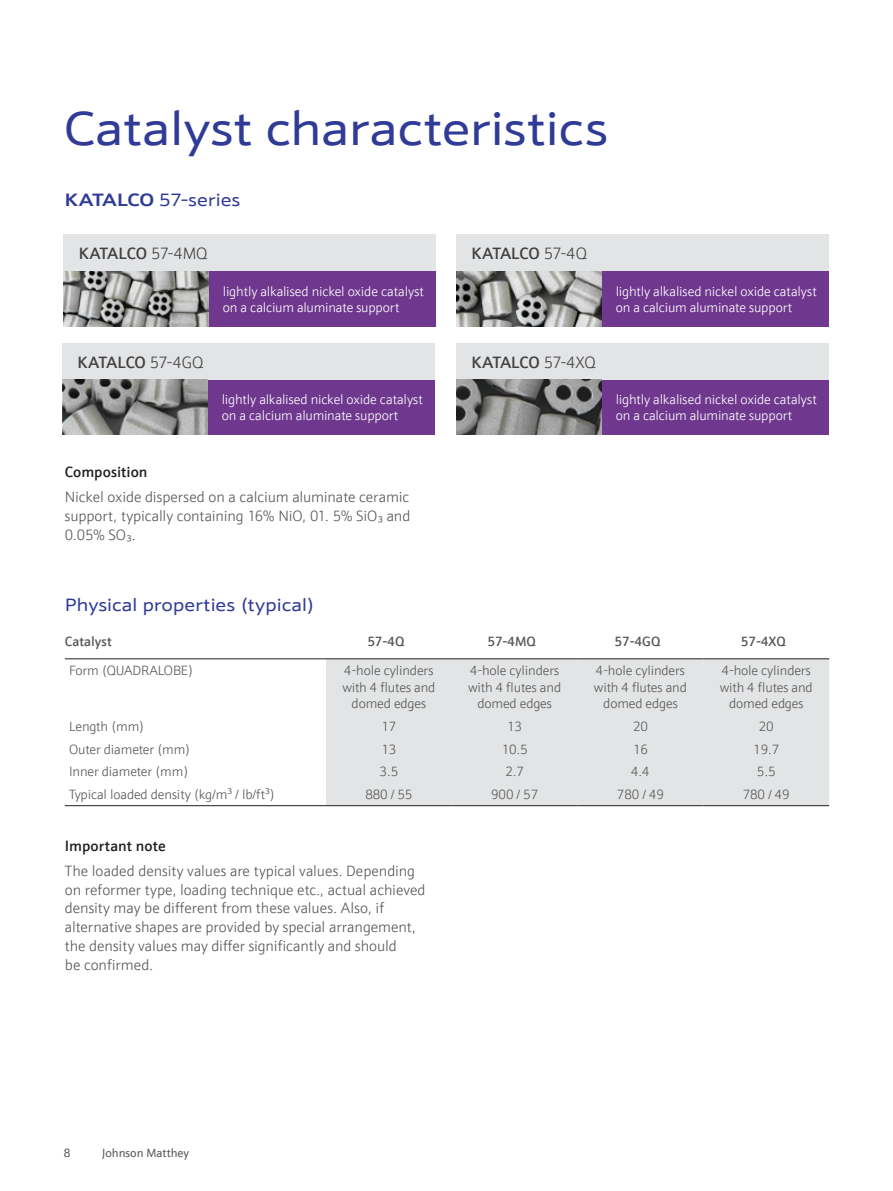
<style>
.page{position:relative;width:893px;height:1191px;background:#fff}
.page>*{position:absolute;margin:0;border:0;box-sizing:border-box;transform-origin:0 0}
.t1{font:48px "JM Sans Extended";letter-spacing:-.02em;color:#303b97}
.BODY_COPY{font:18px "JM Sans Extended";letter-spacing:-.01em;color:#303b97}
.BODY_COPY-2{font:500 16.5px "JM Sans";letter-spacing:-.01em;color:#414142}
.t2{font:300 15px/18.8px "JM Sans";letter-spacing:-.005em;color:#585857;text-align:justify}
.t3{font:500 15px "JM Sans";color:#231f20}
.t4{font:300 13.5px/16.2px "JM Sans";letter-spacing:-.01em;color:#585857;text-align:center}
.BODY_COPY-3{font:300 13.5px/16.2px "JM Sans";letter-spacing:-.015em;color:#fff}
.t5{font:500 13.5px "JM Sans";color:#585857}
.t6{font:12px "JM Sans";color:#585857}
.s1{font-weight:700}
.s2{font-weight:300}
</style>
<div class="page">
<div style="left:208px;top:271px;width:228px;height:55px;background:#6f388e"></div>
<div style="left:64px;top:235px;width:372px;height:36px;background:#e3e4e5"></div>
<img style="left:64px;top:271px;width:144px;height:55px">
<div style="left:207px;top:379px;width:228px;height:56px;background:#6f388e"></div>
<div style="left:63px;top:343px;width:372px;height:36px;background:#e3e4e5"></div>
<img style="left:63px;top:379px;width:144px;height:56px">
<div style="left:601px;top:271px;width:228px;height:55px;background:#6f388e"></div>
<div style="left:457px;top:235px;width:372px;height:36px;background:#e3e4e5"></div>
<img style="left:457px;top:271px;width:144px;height:55px">
<div style="left:601px;top:379px;width:228px;height:56px;background:#6f388e"></div>
<div style="left:457px;top:343px;width:372px;height:36px;background:#e3e4e5"></div>
<img style="left:457px;top:379px;width:144px;height:56px">
<svg style="left:65px;top:659px;width:261px;height:1px"></svg>
<div style="left:326px;top:659px;width:503px;height:146px;background:#e3e4e5"></div>
<hr style="left:65px;top:658px;width:261px;height:1px;background:#231f20">
<hr style="left:326px;top:658px;width:126px;height:1px;background:#231f20">
<hr style="left:452px;top:658px;width:126px;height:1px;background:#231f20">
<hr style="left:578px;top:658px;width:125px;height:1px;background:#231f20">
<hr style="left:703px;top:658px;width:126px;height:1px;background:#231f20">
<hr style="left:65px;top:805px;width:261px;height:1px;background:#231f20">
<hr style="left:326px;top:805px;width:126px;height:1px;background:#231f20">
<hr style="left:452px;top:805px;width:126px;height:1px;background:#231f20">
<hr style="left:578px;top:805px;width:125px;height:1px;background:#231f20">
<hr style="left:703px;top:805px;width:126px;height:1px;background:#231f20">
<p class="t1" style="left:64px;top:100px;width:546px">Catalyst characteristics</p>
<p class="BODY_COPY" style="left:65px;top:190px;width:177px"><span class="s1">KATALCO</span> 57-series</p>
<p class="BODY_COPY-2" style="left:79px;top:243px;width:130px">KATALCO <span class="s2">57-4MQ</span></p>
<p class="BODY_COPY-3" style="left:223px;top:283px;width:203px">lightly alkalised nickel oxide catalyst on a calcium aluminate support</p>
<p class="BODY_COPY-2" style="left:78px;top:351px;width:127px">KATALCO <span class="s2">57-4GQ</span></p>
<p class="BODY_COPY-3" style="left:222px;top:391px;width:203px">lightly alkalised nickel oxide catalyst on a calcium aluminate support</p>
<p class="t3" style="left:65px;top:462px;width:84px">Composition</p>
<p class="t2" style="left:65px;top:488px;width:347px">Nickel oxide dispersed on a calcium aluminate ceramic support, typically containing 16% NiO, 01. 5% SiO₃ and 0.05% SO₃.</p>
<p class="BODY_COPY" style="left:65px;top:594px;width:252px">Physical properties (typical)</p>
<p class="BODY_COPY-2" style="left:471px;top:243px;width:117px">KATALCO <span class="s2">57-4Q</span></p>
<p class="BODY_COPY-2" style="left:471px;top:351px;width:126px">KATALCO <span class="s2">57-4XQ</span></p>
<p class="BODY_COPY-3" style="left:616px;top:283px;width:203px">lightly alkalised nickel oxide catalyst on a calcium aluminate support</p>
<p class="BODY_COPY-3" style="left:616px;top:391px;width:203px">lightly alkalised nickel oxide catalyst on a calcium aluminate support</p>
<p class="t5" style="left:65px;top:633px;width:49px">Catalyst</p>
<p class="t5" style="left:367px;top:633px;width:38px">57-4Q</p>
<p class="t5" style="left:487px;top:633px;width:50px">57-4MQ</p>
<p class="t5" style="left:615px;top:633px;width:47px">57-4GQ</p>
<p class="t5" style="left:741px;top:633px;width:46px">57-4XQ</p>
<p class="t4" style="left:69px;top:662px;width:126px">Form (QUADRALOBE)</p>
<p class="t4" style="left:342px;top:662px;width:95px">4-hole cylinders with 4 flutes and domed edges</p>
<p class="t4" style="left:468px;top:662px;width:95px">4-hole cylinders with 4 flutes and domed edges</p>
<p class="t4" style="left:594px;top:662px;width:95px">4-hole cylinders with 4 flutes and domed edges</p>
<p class="t4" style="left:720px;top:662px;width:95px">4-hole cylinders with 4 flutes and domed edges</p>
<p class="t4" style="left:69px;top:718px;width:77px">Length (mm)</p>
<p class="t4" style="left:381px;top:718px;width:16px">17</p>
<p class="t4" style="left:507px;top:718px;width:16px">13</p>
<p class="t4" style="left:633px;top:718px;width:16px">20</p>
<p class="t4" style="left:759px;top:718px;width:16px">20</p>
<p class="t4" style="left:69px;top:740px;width:123px">Outer diameter (mm)</p>
<p class="t4" style="left:381px;top:740px;width:16px">13</p>
<p class="t4" style="left:502px;top:740px;width:28px">10.5</p>
<p class="t4" style="left:633px;top:740px;width:16px">16</p>
<p class="t4" style="left:753px;top:740px;width:28px">19.7</p>
<p class="t4" style="left:69px;top:763px;width:121px">Inner diameter (mm)</p>
<p class="t4" style="left:380px;top:763px;width:20px">3.5</p>
<p class="t4" style="left:505px;top:763px;width:20px">2.7</p>
<p class="t4" style="left:631px;top:763px;width:20px">4.4</p>
<p class="t4" style="left:757px;top:763px;width:20px">5.5</p>
<p class="t4" style="left:69px;top:786px;width:208px">Typical loaded density (kg/m³ / lb/ft³)</p>
<p class="t4" style="left:365px;top:786px;width:49px">880 / 55</p>
<p class="t4" style="left:491px;top:786px;width:49px">900 / 57</p>
<p class="t4" style="left:617px;top:786px;width:49px">780 / 49</p>
<p class="t4" style="left:743px;top:786px;width:49px">780 / 49</p>
<p class="t3" style="left:65px;top:836px;width:102px">Important note</p>
<p class="t2" style="left:65px;top:861px;width:362px;text-align:left">The loaded density values are typical values. Depending on reformer type, loading technique etc., actual achieved density may be different from these values. Also, if alternative shapes are provided by special arrangement, the density values may differ significantly and should<br>be confirmed.</p>
<p class="t6" style="left:64px;top:1145px;width:8px">8</p>
<p class="t6" style="left:102px;top:1145px;width:89px">Johnson Matthey</p>
</div>
